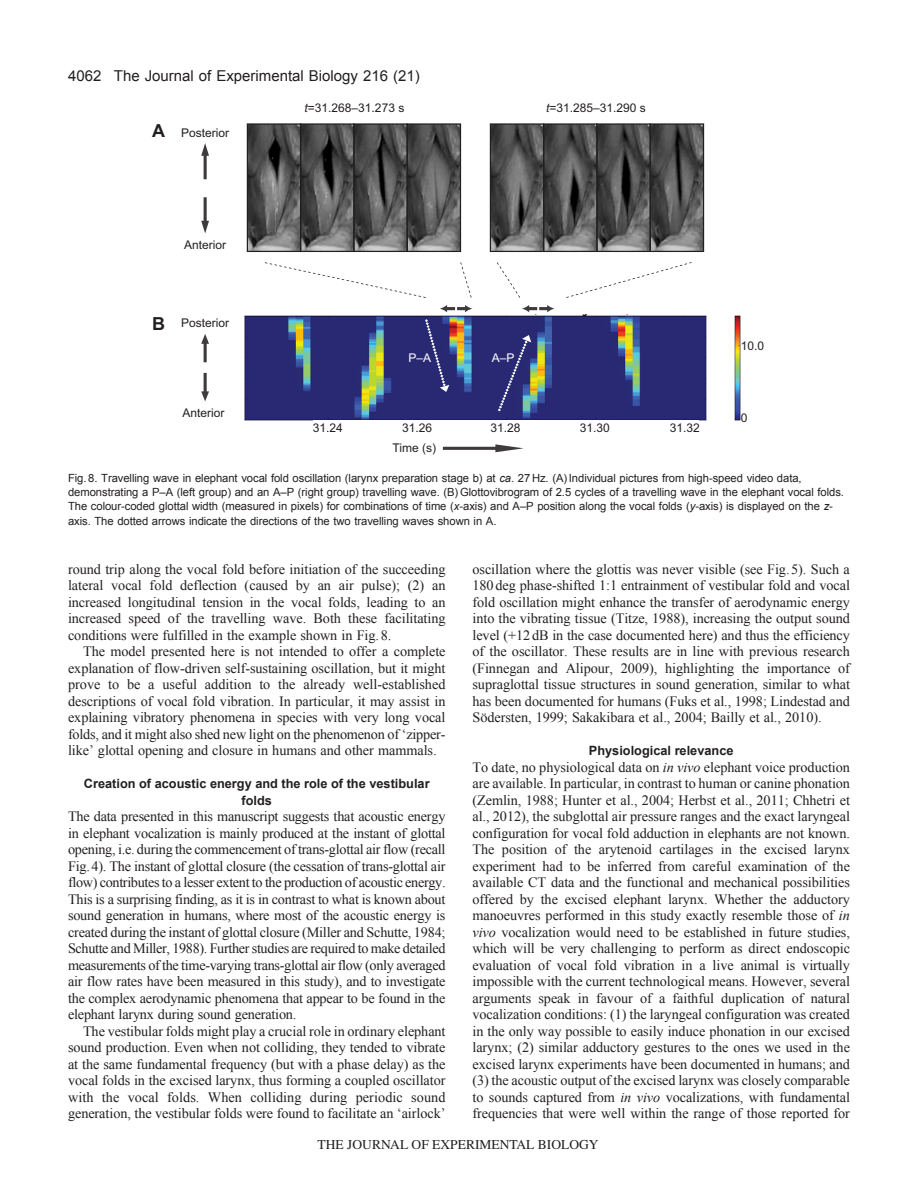
<style>
.page{position:relative;width:918px;height:1188px;background:#fff}
.page>*{position:absolute;margin:0;border:0;box-sizing:border-box;transform-origin:0 0}
.t1{font:700 18px "Arial";color:#231f20}
.t2{font:15px "Arial";color:#231f20}
.t3{font:14.25px/16.5px "Times New Roman";letter-spacing:-.005em;color:#231f20;text-align:justify}
.t4{font:13.5px "Times";color:#231f20}
.t5{font:700 12.75px/16.5px "Arial";color:#231f20;text-align:center}
.t6{font:12px "Arial";color:#231f20}
.t7{font:12px "Arial";color:#fff}
.t8{font:11.25px/14.2px "Arial";letter-spacing:-.005em;color:#231f20}
.s1{font-style:italic}
.s2{font-weight:700;font-size:18px}
</style>
<div class="page">
<svg style="left:247px;top:123px;width:214px;height:129px;background:#565656"></svg>
<svg style="left:490px;top:123px;width:214px;height:129px;background:#545454"></svg>
<svg style="left:201px;top:197px;width:8px;height:36px"></svg>
<svg style="left:201px;top:143px;width:8px;height:36px"></svg>
<svg style="left:439px;top:305px;width:34px;height:7px"></svg>
<svg style="left:522px;top:305px;width:33px;height:7px"></svg>
<svg style="left:265px;top:262px;width:161px;height:36px"></svg>
<svg style="left:460px;top:262px;width:12px;height:36px"></svg>
<svg style="left:497px;top:262px;width:23px;height:36px"></svg>
<svg style="left:566px;top:262px;width:126px;height:36px"></svg>
<img style="left:244px;top:315px;width:497px;height:114px">
<svg style="left:201px;top:373px;width:8px;height:28px"></svg>
<svg style="left:201px;top:334px;width:8px;height:28px"></svg>
<svg style="left:443px;top:444px;width:81px;height:8px"></svg>
<svg style="left:425px;top:319px;width:24px;height:73px;background:#38397d"></svg>
<svg style="left:498px;top:335px;width:33px;height:76px;background:#39407f"></svg>
<div style="left:314px;top:420px;width:385px;height:8px;background:#fff"></div>
<p class="t2" style="left:68px;top:67px;width:35px">4062</p>
<p class="t2" style="left:114px;top:67px;width:307px">The Journal of Experimental Biology 216 (21)</p>
<p class="t1" style="left:152px;top:120px;width:14px">A</p>
<p class="t6" style="left:181px;top:128px;width:50px">Posterior</p>
<p class="t6" style="left:305px;top:103px;width:101px"><span class="s1">t</span>=31.268–31.273 s</p>
<p class="t6" style="left:546px;top:103px;width:101px"><span class="s1">t</span>=31.285–31.290 s</p>
<p class="t6" style="left:184px;top:241px;width:44px">Anterior</p>
<p class="t6" style="left:152px;top:318px;width:79px"><span class="s2">B</span> Posterior</p>
<p class="t6" style="left:183px;top:409px;width:44px">Anterior</p>
<p class="t7" style="left:409px;top:354px;width:24px">P–A</p>
<p class="t7" style="left:492px;top:354px;width:24px">A–P</p>
<p class="t6" style="left:313px;top:423px;width:32px">31.24</p>
<p class="t6" style="left:402px;top:423px;width:32px">31.26</p>
<p class="t6" style="left:491px;top:423px;width:32px">31.28</p>
<p class="t6" style="left:580px;top:423px;width:32px">31.30</p>
<p class="t6" style="left:670px;top:423px;width:32px">31.32</p>
<p class="t6" style="left:393px;top:444px;width:45px">Time (s)</p>
<p class="t6" style="left:741px;top:341px;width:25px">10.0</p>
<p class="t6" style="left:741px;top:413px;width:8px">0</p>
<p class="t8" style="left:68px;top:471px;width:778px">Fig. 8. Travelling wave in elephant vocal fold oscillation (larynx preparation stage b) at <span class="s1">ca</span>. 27 Hz. (A)Individual pictures from high-speed video data, demonstrating a P–A (left group) and an A–P (right group) travelling wave. (B) Glottovibrogram of 2.5 cycles of a travelling wave in the elephant vocal folds.<br>The colour-coded glottal width (measured in pixels) for combinations of time (<span class="s1">x</span>-axis) and A–P position along the vocal folds (<span class="s1">y</span>-axis) is displayed on the <span class="s1">z&shy;</span>axis. The dotted arrows indicate the directions of the two travelling waves shown in A.</p>
<p class="t3" style="left:68px;top:561px;width:379px">round trip along the vocal fold before initiation of the succeeding lateral vocal fold deflection (caused by an air pulse); (2) an increased longitudinal tension in the vocal folds, leading to an increased speed of the travelling wave. Both these facilitating conditions were fulfilled in the example shown in Fig.8.</p>
<p class="t3" style="left:68px;top:643px;width:379px;text-indent:15px">The model presented here is not intended to offer a complete explanation of flow-driven self-sustaining oscillation, but it might prove to be a useful addition to the already well-established descriptions of vocal fold vibration. In particular, it may assist in explaining vibratory phenomena in species with very long vocal folds, and it might also shed new light on the phenomenon of ‘zipper&shy;like’ glottal opening and closure in humans and other mammals.</p>
<p class="t5" style="left:84px;top:776px;width:347px">Creation of acoustic energy and the role of the vestibular folds</p>
<p class="t3" style="left:68px;top:808px;width:379px">The data presented in this manuscript suggests that acoustic energy in elephant vocalization is mainly produced at the instant of glottal opening, i.e. during the commencement of trans-glottal air flow (recall Fig.4). The instant of glottal closure (the cessation of trans-glottal air flow) contributes to a lesser extent to the production of acoustic energy.<br>This is a surprising finding, as it is in contrast to what is known about sound generation in humans, where most of the acoustic energy is created during the instant of glottal closure (Miller and Schutte, 1984; Schutte and Miller, 1988). Further studies are required to make detailed measurements of the time-varying trans-glottal air flow (only averaged air flow rates have been measured in this study), and to investigate the complex aerodynamic phenomena that appear to be found in the elephant larynx during sound generation.</p>
<p class="t3" style="left:68px;top:1023px;width:379px;text-indent:15px">The vestibular folds might play a crucial role in ordinary elephant sound production. Even when not colliding, they tended to vibrate at the same fundamental frequency (but with a phase delay) as the vocal folds in the excised larynx, thus forming a coupled oscillator with the vocal folds. When colliding during periodic sound generation, the vestibular folds were found to facilitate an ‘airlock’</p>
<p class="t3" style="left:472px;top:561px;width:379px">oscillation where the glottis was never visible (see Fig.5). Such a 180deg phase-shifted 1:1 entrainment of vestibular fold and vocal fold oscillation might enhance the transfer of aerodynamic energy into the vibrating tissue (Titze, 1988), increasing the output sound level (+12dB in the case documented here) and thus the efficiency of the oscillator. These results are in line with previous research (Finnegan and Alipour, 2009), highlighting the importance of supraglottal tissue structures in sound generation, similar to what has been documented for humans (Fuks et al., 1998; Lindestad and Södersten, 1999; Sakakibara et al., 2004; Bailly et al., 2010).</p>
<p class="t5" style="left:589px;top:743px;width:146px">Physiological relevance</p>
<p class="t3" style="left:472px;top:759px;width:379px">To date, no physiological data on <span class="s1">in vivo</span> elephant voice production are available. In particular, in contrast to human or canine phonation (Zemlin, 1988; Hunter et al., 2004; Herbst et al., 2011; Chhetri et al., 2012), the subglottal air pressure ranges and the exact laryngeal configuration for vocal fold adduction in elephants are not known.<br>The position of the arytenoid cartilages in the excised larynx experiment had to be inferred from careful examination of the available CT data and the functional and mechanical possibilities offered by the excised elephant larynx. Whether the adductory manoeuvres performed in this study exactly resemble those of <span class="s1">in vivo</span> vocalization would need to be established in future studies, which will be very challenging to perform as direct endoscopic evaluation of vocal fold vibration in a live animal is virtually impossible with the current technological means. However, several arguments speak in favour of a faithful duplication of natural vocalization conditions: (1) the laryngeal configuration was created in the only way possible to easily induce phonation in our excised larynx; (2) similar adductory gestures to the ones we used in the excised larynx experiments have been documented in humans; and (3) the acoustic output of the excised larynx was closely comparable to sounds captured from <span class="s1">in vivo</span> vocalizations, with fundamental frequencies that were well within the range of those reported for</p>
<p class="t4" style="left:318px;top:1137px;width:282px">THE JOURNAL OF EXPERIMENTAL BIOLOGY</p>
</div>
